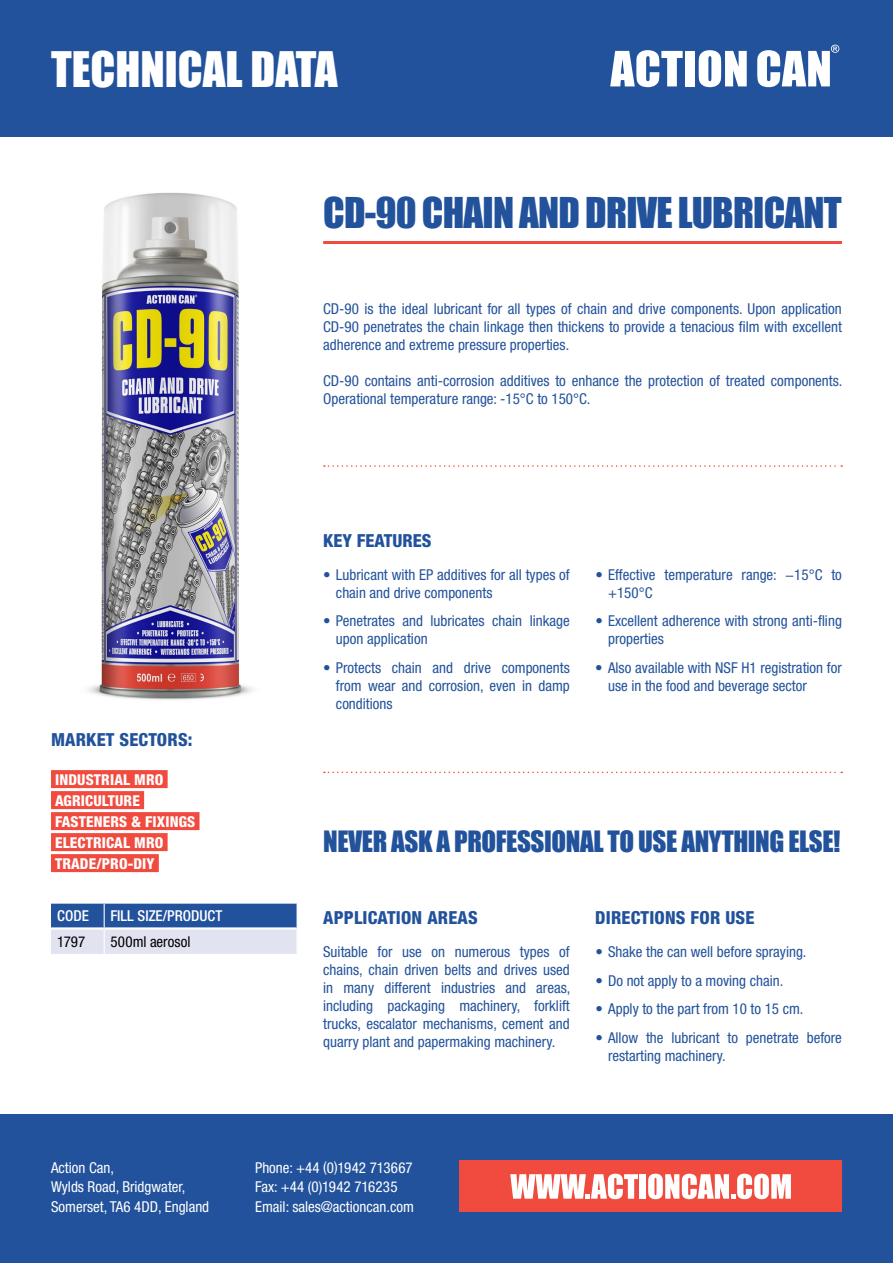
<style>
.page{position:relative;width:893px;height:1263px;background:#fff}
.page>*{position:absolute;margin:0;border:0;box-sizing:border-box;transform-origin:0 0}
.t1{font:45px "Impact";color:#fff}
.t2{font:39px "Impact";letter-spacing:-.02em;color:#22529b}
.t3{font:27px "Impact";letter-spacing:-.015em;color:#22529b}
.t4{font:800 condensed 18px "Helvetica Neue LT Std";letter-spacing:.01em;color:#22529b}
.t5{font:condensed 15px/18px "Helvetica Neue LT Std";color:#22529b}
.t6{font:condensed 15px/19.5px "Helvetica Neue LT Std";color:#fff}
.t7{font:800 condensed 15px/21px "Helvetica Neue LT Std";letter-spacing:.01em;color:#fff}
.t8{font:500 condensed 15px "Helvetica Neue LT Std";color:#fff}
.t9{font:condensed 15px "Helvetica Neue LT Std";letter-spacing:.005em;color:#000}
</style>
<div class="page">
<div style="left:0;top:0;width:893px;height:136px;background:#22529b"></div>
<div style="left:0;top:1114px;width:893px;height:149px;background:#22529b"></div>
<div style="left:459px;top:1161px;width:383px;height:51px;background:#f04b3e"></div>
<svg style="left:510px;top:1174px;width:128px;height:25px"></svg>
<div style="left:639px;top:1174px;width:7px;height:25px;background:#fff"></div>
<svg style="left:648px;top:1174px;width:143px;height:25px"></svg>
<hr style="left:323px;top:241px;width:519px;height:3px;background:#f04b3e">
<svg style="left:610px;top:50px;width:73px;height:37px"></svg>
<div style="left:685px;top:51px;width:10px;height:35px;background:#fff"></div>
<svg style="left:699px;top:50px;width:48px;height:37px"></svg>
<svg style="left:757px;top:45px;width:82px;height:42px"></svg>
<svg style="left:324px;top:465px;width:518px;height:2px"></svg>
<svg style="left:324px;top:772px;width:518px;height:1px"></svg>
<img style="left:88px;top:193px;width:165px;height:507px">
<div style="left:51px;top:770px;width:117px;height:18px;background:#f04b3e"></div>
<div style="left:51px;top:791px;width:93px;height:18px;background:#f04b3e"></div>
<div style="left:51px;top:812px;width:148px;height:18px;background:#f04b3e"></div>
<div style="left:51px;top:833px;width:117px;height:18px;background:#f04b3e"></div>
<div style="left:51px;top:854px;width:108px;height:18px;background:#f04b3e"></div>
<svg style="left:51px;top:904px;width:246px;height:50px;background:#89a0c8"></svg>
<h1 class="t1" style="left:51px;top:34px;width:288px">TECHNICAL DATA</h1>
<h2 class="t2" style="left:323px;top:182px;width:138px">CD-90 CHAIN</h2>
<h2 class="t2" style="left:519px;top:182px;width:253px">AND DRIVE LUBRICANT</h2>
<p class="t5" style="left:323px;top:299px;width:520px;text-align:justify">CD-90 is the ideal lubricant for all types of chain and drive components. Upon application CD-90 penetrates the chain linkage then thickens to provide a tenacious film with excellent adherence and extreme pressure properties.</p>
<p class="t5" style="left:323px;top:371px;width:521px">CD-90 contains anti-corrosion additives to enhance the protection of treated components.<br>Operational temperature range: -15°C to 150°C.</p>
<p class="t4" style="left:51px;top:728px;width:143px">MARKET SECTORS:</p>
<p class="t7" style="left:55px;top:769px;width:142px">INDUSTRIAL MRO<br>AGRICULTURE<br>FASTENERS &amp; FIXINGS<br>ELECTRICAL MRO<br>TRADE/PRO-DIY</p>
<p class="t4" style="left:323px;top:529px;width:110px">KEY FEATURES</p>
<p class="t5" style="left:336px;top:565px;width:235px;text-indent:-13px">• Lubricant with EP additives for all types of chain and drive components</p>
<p class="t5" style="left:336px;top:612px;width:235px;text-indent:-13px">• Penetrates and lubricates chain linkage upon application</p>
<p class="t5" style="left:336px;top:658px;width:235px;text-align:justify;text-indent:-13px">• Protects chain and drive components from wear and corrosion, even in damp conditions</p>
<p class="t5" style="left:608px;top:565px;width:235px;text-indent:-13px">• Effective temperature range: −15°C to +150°C</p>
<p class="t5" style="left:608px;top:612px;width:235px;text-indent:-13px">• Excellent adherence with strong anti-fling properties</p>
<p class="t5" style="left:608px;top:658px;width:235px;text-indent:-13px">• Also available with NSF H1 registration for use in the food and beverage sector</p>
<h3 class="t3" style="left:323px;top:820px;width:411px">NEVER ASK A PROFESSIONAL TO USE ANYTHIN</h3>
<h3 class="t3" style="left:769px;top:820px;width:72px">G ELSE!</h3>
<p class="t8" style="left:57px;top:907px;width:33px">CODE</p>
<p class="t8" style="left:110px;top:907px;width:113px">FILL SIZE/PRODUCT</p>
<p class="t4" style="left:595px;top:906px;width:26px">DIRECT</p>
<p class="t4" style="left:649px;top:906px;width:17px">IONS</p>
<p class="t4" style="left:691px;top:906px;width:45px">FOR USE</p>
<p class="t9" style="left:57px;top:932px;width:30px">1797</p>
<p class="t9" style="left:110px;top:932px;width:82px">500ml aerosol</p>
<p class="t4" style="left:323px;top:906px;width:116px">APPLICATION AREAS</p>
<p class="t5" style="left:595px;top:943px;width:213px">• Shake the can well before spraying.</p>
<p class="t5" style="left:595px;top:971px;width:190px">• Do not apply to a moving chain.</p>
<p class="t5" style="left:595px;top:1000px;width:210px">• Apply to the part from 10 to 15 cm.</p>
<p class="t5" style="left:608px;top:1028px;width:235px;text-indent:-13px">• Allow the lubricant to penetrate before restarting machinery.</p>
<p class="t5" style="left:323px;top:943px;width:249px;text-align:justify">Suitable for use on numerous types of chains, chain driven belts and drives used in many different industries and areas, including packaging machinery, forklift trucks, escalator mechanisms, cement and quarry plant and papermaking machinery.</p>
<p class="t6" style="left:51px;top:1158px;width:160px">Action Can,<br>Wylds Road, Bridgwater,<br>Somerset, TA6 4DD, England</p>
<p class="t6" style="left:255px;top:1158px;width:160px">Phone: +44 (0)1942 713667<br>Fax: +44 (0)1942 716235<br>Email: sales@actioncan.com</p>
</div>
